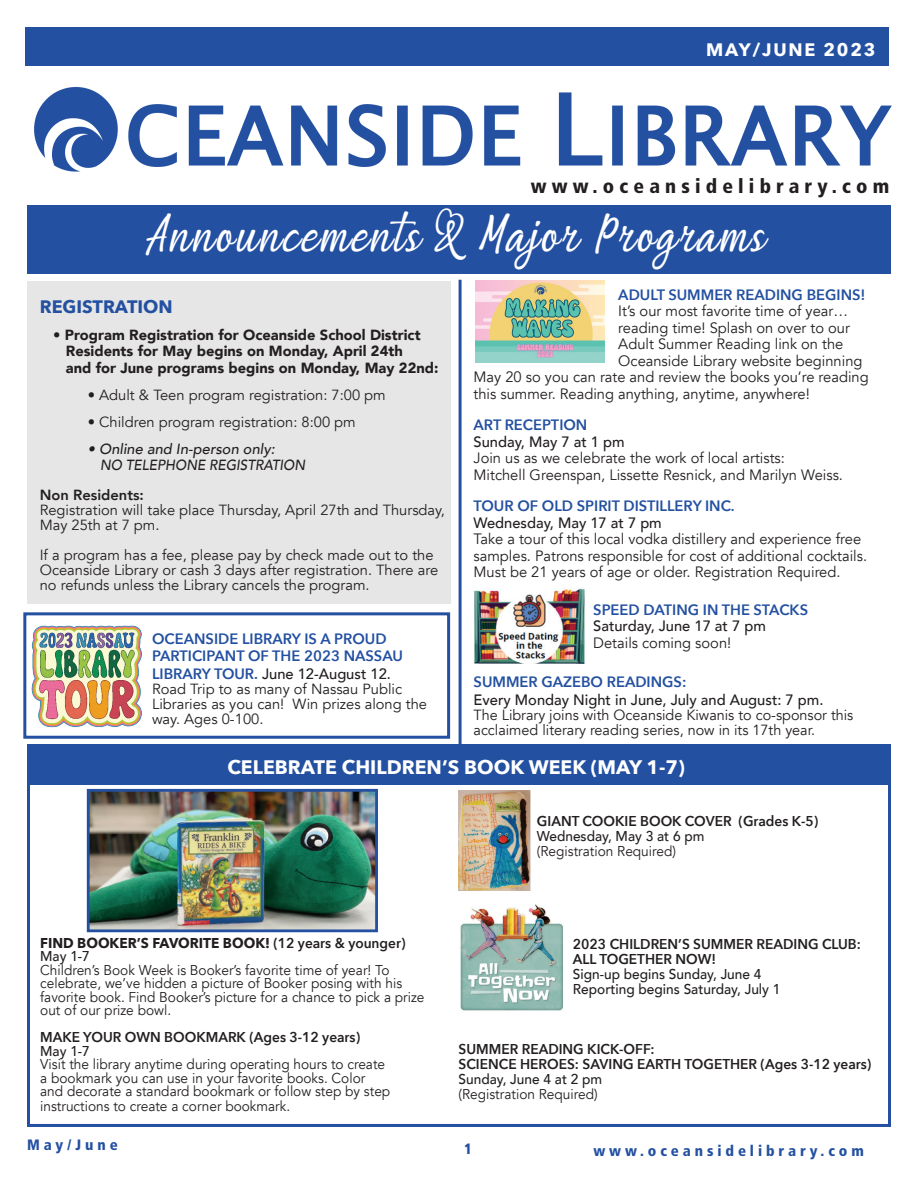
<style>
.page{position:relative;width:918px;height:1188px;background:#fff}
.page>*{position:absolute;margin:0;border:0;box-sizing:border-box;transform-origin:0 0}
.t1{font:43.8px "Being Love";letter-spacing:.05em;color:#fff}
.t2{font:900 condensed 19.95px "Frutiger LT Std";letter-spacing:.26em;color:#231f20}
.t3{font:700 19.5px "Avenir Next";color:#fff}
.t4{font:700 18px "Avenir Next";letter-spacing:.1em;color:#fff}
.t5{font:700 18px "Avenir Next";color:#2350a1}
.t6{font:15px/16.5px "Avenir";color:#231f20}
.t7{font:600 15px/16.5px "Avenir Next";color:#2350a1}
.t8{font:500 15px/18px "Avenir";color:#231f20}
.t9{font:900 condensed 15px "Frutiger LT Std";letter-spacing:.26em;color:#2350a1}
.t10{font:14.7px/15px "Avenir";color:#231f20}
.t11{font:900 14.7px/16.5px "Avenir";color:#231f20}
.t12{font:italic 500 14.7px/16.5px "Avenir";color:#231f20}
.t13{font:14.25px/13.5px "Avenir";color:#231f20;scale:.96 1}
.t14{font:600 14.25px/15px "Avenir Next";color:#231f20;scale:.96 1}
.t15{font:500 14.25px/15px "Avenir";color:#231f20;scale:.96 1}
.s1{font-weight:800}
.s2{font-family:"Avenir Next";font-weight:600;color:#2350a1}
.s3{font-weight:500}
.s4{font-family:"Avenir";font-weight:500;color:#231f20}
.s5{font-family:"Avenir";font-weight:400;color:#231f20}
.s6{font-family:"Avenir Next";font-weight:700}
.s7{font-family:"Avenir Next";font-weight:600}
.s8{font-family:"Avenir";font-weight:500}
.s9{font-family:"Avenir";font-weight:400}
</style>
<div class="page">
<div style="left:27px;top:744px;width:864px;height:40px;background:#2350a1"></div>
<div style="left:27px;top:205px;width:864px;height:68px;background:#2350a1"></div>
<img style="left:34px;top:86px;width:858px;height:86px">
<div style="left:26px;top:27px;width:864px;height:39px;background:#2350a1"></div>
<div style="left:27px;top:281px;width:423px;height:323px;background:#e6e6e6"></div>
<hr style="left:459px;top:280px;width:3px;height:486px;background:#2350a1">
<img style="left:458px;top:790px;width:72px;height:100px">
<img style="left:475px;top:280px;width:130px;height:83px">
<img style="left:474px;top:588px;width:111px;height:75px">
<img style="left:91px;top:793px;width:283px;height:135px">
<div style="left:87px;top:789px;width:291px;height:143px;border:3px solid #2350a1"></div>
<img style="left:460px;top:904px;width:103px;height:107px">
<div style="left:23px;top:612px;width:427px;height:127px;border:3px solid #2350a1"></div>
<img style="left:27px;top:625px;width:120px;height:112px">
<p class="t4" style="left:706px;top:34px;width:171px">MAY/JUNE 2023</p>
<p class="t2" style="left:531px;top:174px;width:360px">www.oceansidelibrary.com</p>
<p class="t1" style="left:148px;top:198px;width:621px">Announcements &amp; Major Programs</p>
<p class="t5" style="left:40px;top:291px;width:134px">REGISTRATION</p>
<p class="t11" style="left:66px;top:326px;width:374px;text-indent:-13px">• Program Registration for Oceanside School District<br>Residents for May begins on Monday, April 24th<br>and for June programs begins on Monday, May 22nd:</p>
<p class="t10" style="left:88px;top:387px;width:300px">• Adult &amp; Teen program registration: 7:00 pm</p>
<p class="t10" style="left:88px;top:414px;width:270px">• Children program registration: 8:00 pm</p>
<p class="t12" style="left:100px;top:441px;width:207px;text-indent:-12px">• Online and In-person only:<br>NO TELEPHONE REGISTRATION</p>
<p class="t10" style="left:40px;top:488px;width:407px"><span class="s1">Non Residents:<br></span>Registration will take place Thursday, April 27th and Thursday,<br>May 25th at 7 pm.</p>
<p class="t10" style="left:40px;top:548px;width:400px">If a program has a fee, please pay by check made out to the<br>Oceanside Library or cash 3 days after registration. There are no refunds unless the Library cancels the program.</p>
<p class="t7" style="left:618px;top:286px;width:249px">ADULT SUMMER READING BEGINS!</p>
<p class="t6" style="left:618px;top:303px;width:231px">It’s our most favorite time of year…</p>
<p class="t6" style="left:618px;top:320px;width:233px">reading time! Splash on over to our</p>
<p class="t6" style="left:618px;top:336px;width:227px">Adult Summer Reading link on the</p>
<p class="t6" style="left:618px;top:353px;width:246px">Oceanside Library website beginning</p>
<p class="t6" style="left:474px;top:369px;width:397px">May 20 so you can rate and review the books you’re reading</p>
<p class="t6" style="left:474px;top:386px;width:338px">this summer. Reading anything, anytime, anywhere!</p>
<p class="t6" style="left:474px;top:417px;width:371px"><span class="s2">ART RECEPTION<br></span><span class="s3">Sunday, May 7 at 1 pm<br></span>Join us as we celebrate the work of local artists:<br>Mitchell Greenspan, Lissette Resnick, and Marilyn Weiss.</p>
<p class="t6" style="left:474px;top:498px;width:395px"><span class="s2">TOUR OF OLD SPIRIT DISTILLERY INC.<br></span><span class="s3">Wednesday, May 17 at 7 pm<br></span>Take a tour of this local vodka distillery and experience free samples. Patrons responsible for cost of additional cocktails.<br>Must be 21 years of age or older. Registration Required.</p>
<p class="t7" style="left:593px;top:601px;width:216px">SPEED DATING IN THE STACKS<br><span class="s4">Saturday, June 17 at 7 pm<br></span><span class="s5">Details coming soon!</span></p>
<p class="t8" style="left:474px;top:672px;width:351px"><span class="s2">SUMMER GAZEBO READINGS:<br></span>Every Monday Night in June, July and August: 7 pm.</p>
<p class="t10" style="left:474px;top:708px;width:381px">The Library joins with Oceanside Kiwanis to co-sponsor this acclaimed literary reading series, now in its 17th year.</p>
<p class="t7" style="left:152px;top:631px;width:253px">OCEANSIDE LIBRARY IS A PROUD<br>PARTICIPANT OF THE 2023 NASSAU</p>
<p class="t8" style="left:152px;top:664px;width:240px"><span class="s2">LIBRARY TOUR.</span> June 12-August 12.</p>
<p class="t10" style="left:152px;top:682px;width:277px">Road Trip to as many of Nassau Public<br>Libraries as you can! Win prizes along the way. Ages 0-100.</p>
<p class="t3" style="left:227px;top:750px;width:459px">CELEBRATE CHILDREN’S BOOK WEEK (MAY 1-7)</p>
<p class="t13" style="left:40px;top:937px;width:402px"><span class="s6">FIND BOOKER’S FAVORITE BOOK!</span> <span class="s7">(12 years &amp; younger)<br></span><span class="s3">May 1-7<br></span>Children’s Book Week is Booker’s favorite time of year! To celebrate, we’ve hidden a picture of Booker posing with his favorite book. Find Booker’s picture for a chance to pick a prize out of our prize bowl.</p>
<p class="t13" style="left:40px;top:1031px;width:366px"><span class="s7">MAKE YOUR OWN BOOKMARK (Ages 3-12 years)<br></span><span class="s3">May 1-7<br></span>Visit the library anytime during operating hours to create a bookmark you can use in your favorite books. Color and decorate a standard bookmark or follow step by step</p>
<p class="t13" style="left:40px;top:1100px;width:262px">instructions to create a corner bookmark.</p>
<p class="t14" style="left:537px;top:814px;width:295px">GIANT COOKIE BOOK COVER (Grades K-5)<br><span class="s8">Wednesday, May 3 at 6 pm<br></span><span class="s9">(Registration Required)</span></p>
<p class="t15" style="left:573px;top:936px;width:301px"><span class="s7">2023 CHILDREN’S SUMMER READING CLUB:<br>ALL TOGETHER NOW!<br></span>Sign-up begins Sunday, June 4<br>Reporting begins Saturday, July 1</p>
<p class="t14" style="left:459px;top:1042px;width:432px">SUMMER READING KICK-OFF:<br>SCIENCE HEROES: SAVING EARTH TOGETHER (Ages 3-12 years)<br><span class="s8">Sunday, June 4 at 2 pm<br></span><span class="s9">(Registration Required)</span></p>
<p class="t9" style="left:27px;top:1136px;width:92px">May/June</p>
<p class="t9" style="left:593px;top:1142px;width:272px">www.oceansidelibrary.com</p>
<p class="t9" style="left:464px;top:1140px;width:9px">1</p>
</div>
